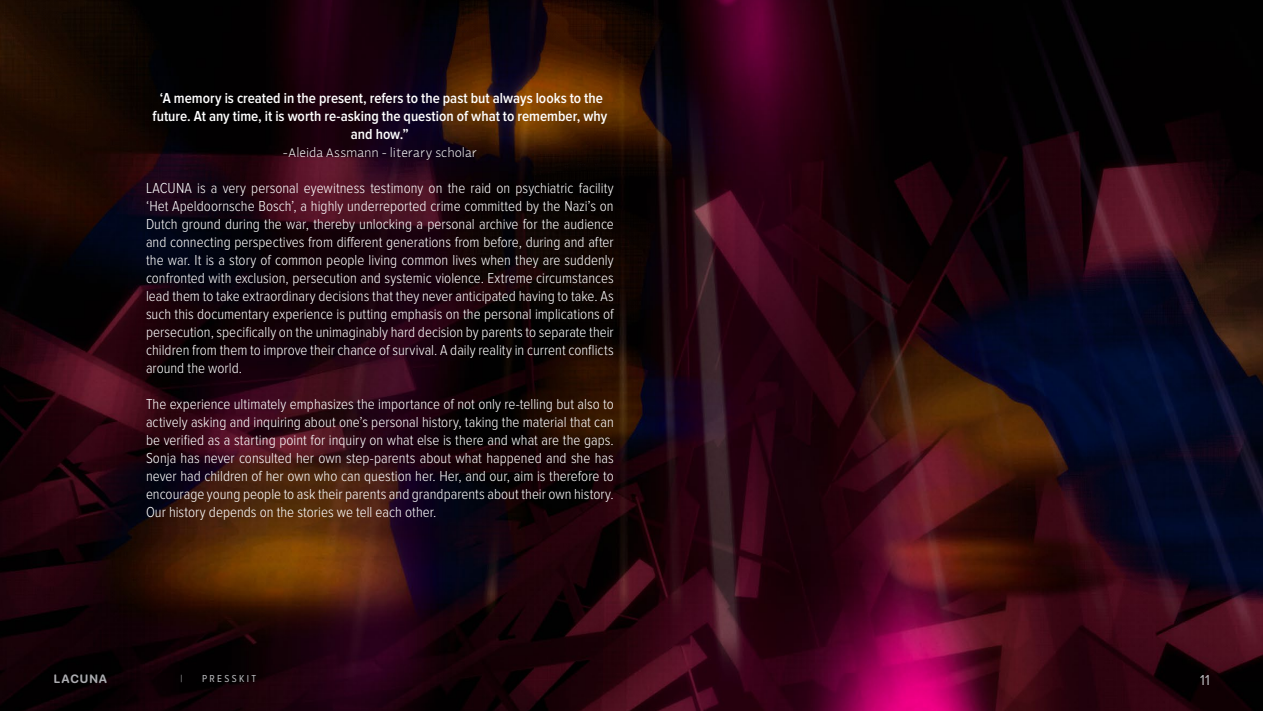
<style>
.page{position:relative;width:1263px;height:711px;background:#fff}
.page>*{position:absolute;margin:0;border:0;box-sizing:border-box;transform-origin:0 0}
.Body_grey_for_white{font:300 15px/18px "Proxima Nova Cond";color:#fff;text-align:justify}
.Body_grey_for_white-2{font:600 15px/18px "Proxima Nova Cond";color:#fff;text-align:center}
.t1{font:15px "Proxima Nova Cond";color:#babbbe}
.Body_grey_for_white-3{font:300 13.5px "Actium";letter-spacing:-.005em;color:#fff}
.t2{font:700 12px "SF Pro Rounded";letter-spacing:.075em;color:#acadb1}
.t3{font:10.5px "Proxima Nova Cond";letter-spacing:.22em;color:#babbbe}
.t4{font:300 10.5px "Proxima Nova Cond";color:#babbbe}
</style>
<div class="page">
<img style="left:0;top:0;width:1263px;height:711px">
<p class="Body_grey_for_white-2" style="left:153px;top:89px;width:456px">‘A memory is created in the present, refers to the past but always looks to the future. At any time, it is worth re-asking the question of what to remember, why and how.”</p>
<p class="Body_grey_for_white-3" style="left:283px;top:142px;width:196px">-Aleida Assmann - literary scholar</p>
<p class="Body_grey_for_white" style="left:146px;top:179px;width:469px">LACUNA is a very personal eyewitness testimony on the raid on psychiatric facility ‘Het Apeldoornsche Bosch’, a highly underreported crime committed by the Nazi’s on Dutch ground during the war, thereby unlocking a personal archive for the audience and connecting perspectives from different generations from before, during and after the war. It is a story of common people living common lives when they are suddenly confronted with exclusion, persecution and systemic violence. Extreme circumstances lead them to take extraordinary decisions that they never anticipated having to take. As such this documentary experience is putting emphasis on the personal implications of persecution, specifically on the unimaginably hard decision by parents to separate their children from them to improve their chance of survival. A daily reality in current conflicts around the world.</p>
<p class="Body_grey_for_white" style="left:146px;top:395px;width:469px">The experience ultimately emphasizes the importance of not only re-telling but also to actively asking and inquiring about one’s personal history, taking the material that can be verified as a starting point for inquiry on what else is there and what are the gaps.<br>Sonja has never consulted her own step-parents about what happened and she has never had children of her own who can question her. Her, and our, aim is therefore to encourage young people to ask their parents and grandparents about their own history.<br>Our history depends on the stories we tell each other.</p>
<p class="t2" style="left:54px;top:671px;width:55px">LACUNA</p>
<p class="t4" style="left:181px;top:673px;width:4px">|</p>
<p class="t3" style="left:202px;top:673px;width:55px">PRESSKIT</p>
<p class="t1" style="left:1200px;top:673px;width:11px">11</p>
</div>
